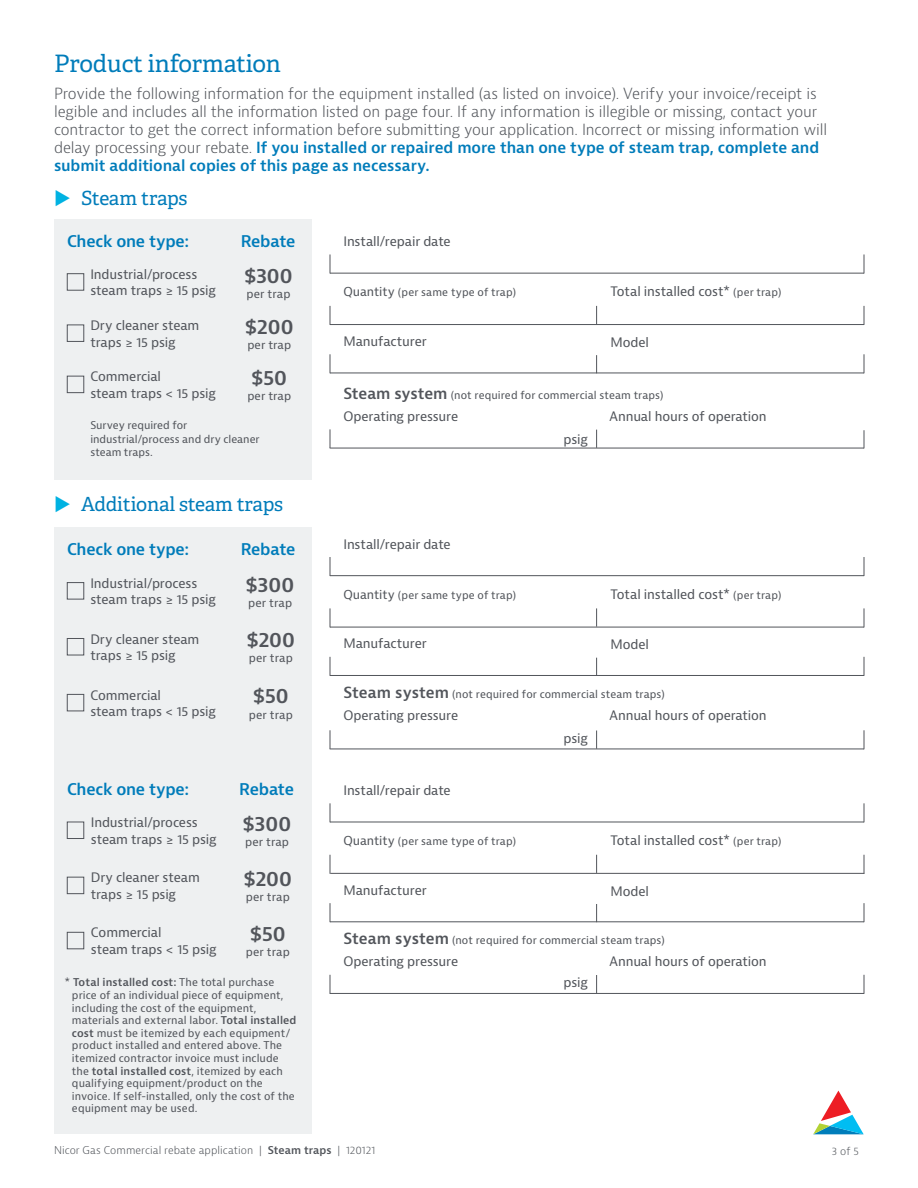
<style>
.page{position:relative;width:918px;height:1188px;background:#fff}
.page>*{position:absolute;margin:0;border:0;box-sizing:border-box;transform-origin:0 0}
.t1{font:24px "Adelle";letter-spacing:-.01em;color:#007cba}
.t2{font:600 20.25px "Bernina Sans";letter-spacing:-.025em;color:#52555b}
.t3{font:19.5px "Adelle";letter-spacing:-.01em;color:#007cba}
.t4{font:600 15.75px "Bernina Sans";letter-spacing:-.015em;color:#007cba}
.t5{font:300 15px/18px "Bernina Sans";letter-spacing:-.01em;color:#52555b}
.t6{font:12.75px/16.5px "Bernina Sans";letter-spacing:-.01em;color:#52555b}
.t7{font:11.25px "Bernina Sans";letter-spacing:.005em;color:#52555b}
.t8{font:10.5px/12.6px "Bernina Sans";letter-spacing:.005em;color:#52555b}
.t9{font:300 10.5px "Bernina Sans";letter-spacing:.005em;color:#52555b}
.s1{font-weight:600;color:#007cba}
.s2{font-size:12px}
.s3{font-size:10.5px}
.s4{font-weight:600;font-size:15px}
.s5{font-weight:600}
</style>
<div class="page">
<svg style="left:813px;top:1091px;width:51px;height:43px"></svg>
<div style="left:54px;top:527px;width:258px;height:607px;background:#eef0f1"></div>
<div style="left:54px;top:220px;width:258px;height:260px;background:#eef0f1"></div>
<div style="left:67px;top:273px;width:17px;height:18px;border:1px solid #52555b"></div>
<div style="left:67px;top:325px;width:17px;height:17px;border:1px solid #52555b"></div>
<div style="left:67px;top:376px;width:17px;height:17px;border:1px solid #52555b"></div>
<hr style="left:330px;top:448px;width:534px;height:1px;background:#52555b">
<svg style="left:330px;top:429px;width:1px;height:19px"></svg>
<svg style="left:596px;top:430px;width:1px;height:18px"></svg>
<hr style="left:330px;top:273px;width:534px;height:1px;background:#52555b">
<svg style="left:330px;top:254px;width:1px;height:20px"></svg>
<svg style="left:864px;top:254px;width:1px;height:20px"></svg>
<svg style="left:596px;top:355px;width:1px;height:18px"></svg>
<hr style="left:330px;top:324px;width:534px;height:1px;background:#52555b">
<svg style="left:330px;top:306px;width:1px;height:18px"></svg>
<svg style="left:864px;top:306px;width:1px;height:19px"></svg>
<svg style="left:596px;top:306px;width:1px;height:18px"></svg>
<hr style="left:330px;top:373px;width:534px;height:1px;background:#52555b">
<svg style="left:330px;top:354px;width:1px;height:19px"></svg>
<svg style="left:864px;top:354px;width:1px;height:19px"></svg>
<hr style="left:330px;top:575px;width:534px;height:1px;background:#52555b">
<svg style="left:330px;top:557px;width:1px;height:19px"></svg>
<svg style="left:864px;top:557px;width:1px;height:19px"></svg>
<svg style="left:596px;top:658px;width:1px;height:17px"></svg>
<hr style="left:330px;top:627px;width:534px;height:1px;background:#52555b">
<svg style="left:330px;top:608px;width:1px;height:19px"></svg>
<svg style="left:864px;top:608px;width:1px;height:19px"></svg>
<svg style="left:596px;top:608px;width:1px;height:19px"></svg>
<hr style="left:330px;top:675px;width:534px;height:1px;background:#52555b">
<svg style="left:330px;top:657px;width:1px;height:18px"></svg>
<svg style="left:864px;top:657px;width:1px;height:19px"></svg>
<hr style="left:330px;top:822px;width:534px;height:1px;background:#52555b">
<svg style="left:330px;top:803px;width:1px;height:19px"></svg>
<svg style="left:864px;top:803px;width:1px;height:19px"></svg>
<svg style="left:596px;top:904px;width:1px;height:17px"></svg>
<svg style="left:330px;top:855px;width:1px;height:18px"></svg>
<svg style="left:864px;top:855px;width:1px;height:19px"></svg>
<svg style="left:596px;top:855px;width:1px;height:18px"></svg>
<hr style="left:330px;top:921px;width:534px;height:1px;background:#52555b">
<svg style="left:330px;top:903px;width:1px;height:19px"></svg>
<svg style="left:864px;top:903px;width:1px;height:19px"></svg>
<hr style="left:330px;top:749px;width:534px;height:1px;background:#52555b">
<svg style="left:330px;top:730px;width:1px;height:19px"></svg>
<svg style="left:864px;top:730px;width:1px;height:19px"></svg>
<svg style="left:596px;top:731px;width:1px;height:18px"></svg>
<div style="left:67px;top:582px;width:17px;height:17px;border:1px solid #52555b"></div>
<div style="left:67px;top:822px;width:17px;height:17px;border:1px solid #52555b"></div>
<div style="left:67px;top:638px;width:17px;height:17px;border:1px solid #52555b"></div>
<div style="left:67px;top:694px;width:17px;height:17px;border:1px solid #52555b"></div>
<div style="left:67px;top:932px;width:17px;height:17px;border:1px solid #52555b"></div>
<div style="left:67px;top:877px;width:17px;height:17px;border:1px solid #52555b"></div>
<hr style="left:330px;top:993px;width:534px;height:1px;background:#52555b">
<svg style="left:330px;top:975px;width:1px;height:18px"></svg>
<svg style="left:864px;top:975px;width:1px;height:19px"></svg>
<svg style="left:596px;top:975px;width:1px;height:18px"></svg>
<svg style="left:864px;top:430px;width:1px;height:18px"></svg>
<hr style="left:330px;top:873px;width:534px;height:1px;background:#52555b">
<h1 class="t1" style="left:54px;top:49px;width:228px">Product information</h1>
<p class="t5" style="left:54px;top:85px;width:775px">Provide the following information for the equipment installed (as listed on invoice). Verify your invoice/receipt is legible and includes all the information listed on page four. If any information is illegible or missing, contact your contractor to get the correct information before submitting your application. Incorrect or missing information will delay processing your rebate. <span class="s1">If you installed or repaired more than one type of steam trap, complete and submit additional copies of this page as necessary.</span></p>
<h3 class="t3" style="left:81px;top:187px;width:108px">Steam traps</h3>
<h3 class="t4" style="left:67px;top:231px;width:124px">Check one type:</h3>
<h3 class="t4" style="left:241px;top:231px;width:56px">Rebate</h3>
<h2 class="t2" style="left:244px;top:262px;width:51px">$300</h2>
<p class="t7" style="left:247px;top:286px;width:45px">per trap</p>
<p class="t6" style="left:90px;top:266px;width:127px">Industrial/process steam traps ≥ 15 psig</p>
<p class="t6" style="left:90px;top:317px;width:111px">Dry cleaner steam traps ≥ 15 psig</p>
<h2 class="t2" style="left:245px;top:313px;width:51px">$200</h2>
<p class="t7" style="left:247px;top:337px;width:45px">per trap</p>
<p class="t6" style="left:344px;top:233px;width:109px">Install/repair date</p>
<p class="t8" style="left:344px;top:286px;width:174px"><span class="s2">Quantity</span> (per same type of trap)</p>
<p class="t6" style="left:610px;top:283px;width:172px">Total installed cost* <span class="s3">(per trap)</span></p>
<p class="t6" style="left:344px;top:333px;width:85px">Manufacturer</p>
<p class="t6" style="left:610px;top:334px;width:40px">Model</p>
<p class="t6" style="left:90px;top:369px;width:127px">Commercial<br>steam traps &lt; 15 psig</p>
<h2 class="t2" style="left:251px;top:365px;width:38px">$50</h2>
<p class="t7" style="left:247px;top:389px;width:45px">per trap</p>
<p class="t8" style="left:344px;top:389px;width:321px"><span class="s4">Steam system</span> (not required for commercial steam traps)</p>
<p class="t6" style="left:564px;top:431px;width:26px">psig</p>
<p class="t6" style="left:343px;top:408px;width:116px">Operating pressure</p>
<p class="t6" style="left:610px;top:408px;width:159px">Annual hours of operation</p>
<p class="t8" style="left:90px;top:419px;width:171px;line-height:13.5px">Survey required for industrial/process and dry cleaner steam traps.</p>
<h3 class="t3" style="left:81px;top:492px;width:204px">Additional steam traps</h3>
<h3 class="t4" style="left:67px;top:539px;width:124px">Check one type:</h3>
<h3 class="t4" style="left:241px;top:539px;width:56px">Rebate</h3>
<p class="t6" style="left:90px;top:575px;width:127px">Industrial/process steam traps ≥ 15 psig</p>
<h2 class="t2" style="left:246px;top:571px;width:51px">$300</h2>
<p class="t7" style="left:248px;top:595px;width:45px">per trap</p>
<p class="t6" style="left:90px;top:631px;width:111px">Dry cleaner steam traps ≥ 15 psig</p>
<h2 class="t2" style="left:246px;top:627px;width:51px">$200</h2>
<p class="t7" style="left:249px;top:651px;width:45px">per trap</p>
<p class="t6" style="left:90px;top:687px;width:127px">Commercial<br>steam traps &lt; 15 psig</p>
<h2 class="t2" style="left:253px;top:682px;width:38px">$50</h2>
<p class="t7" style="left:249px;top:707px;width:45px">per trap</p>
<h3 class="t4" style="left:67px;top:779px;width:124px">Check one type:</h3>
<h3 class="t4" style="left:239px;top:779px;width:56px">Rebate</h3>
<p class="t6" style="left:91px;top:815px;width:127px">Industrial/process steam traps ≥ 15 psig</p>
<h2 class="t2" style="left:243px;top:810px;width:51px">$300</h2>
<p class="t7" style="left:245px;top:834px;width:45px">per trap</p>
<p class="t6" style="left:91px;top:870px;width:111px">Dry cleaner steam traps ≥ 15 psig</p>
<h2 class="t2" style="left:243px;top:866px;width:51px">$200</h2>
<p class="t7" style="left:246px;top:890px;width:45px">per trap</p>
<p class="t6" style="left:91px;top:925px;width:127px">Commercial<br>steam traps &lt; 15 psig</p>
<h2 class="t2" style="left:250px;top:921px;width:38px">$50</h2>
<p class="t7" style="left:246px;top:945px;width:45px">per trap</p>
<p class="t8" style="left:72px;top:976px;width:226px;text-indent:-7px">* <span class="s5">Total installed cost:</span> The total purchase price of an individual piece of equipment, including the cost of the equipment, materials and external labor. <span class="s5">Total installed cost</span> must be itemized by each equipment/ product installed and entered above. The itemized contractor invoice must include the <span class="s5">total installed cost</span>, itemized by each qualifying equipment/product on the invoice. If self-installed, only the cost of the equipment may be used.</p>
<p class="t6" style="left:344px;top:536px;width:109px">Install/repair date</p>
<p class="t8" style="left:344px;top:589px;width:174px"><span class="s2">Quantity</span> (per same type of trap)</p>
<p class="t6" style="left:610px;top:586px;width:172px">Total installed cost* <span class="s3">(per trap)</span></p>
<p class="t6" style="left:344px;top:636px;width:85px">Manufacturer</p>
<p class="t6" style="left:610px;top:637px;width:40px">Model</p>
<p class="t8" style="left:344px;top:688px;width:323px"><span class="s4">Steam system</span> (not required for commercial steam traps)</p>
<p class="t6" style="left:344px;top:708px;width:116px">Operating pressure</p>
<p class="t6" style="left:610px;top:708px;width:159px">Annual hours of operation</p>
<p class="t6" style="left:564px;top:730px;width:26px">psig</p>
<p class="t6" style="left:344px;top:782px;width:109px">Install/repair date</p>
<p class="t8" style="left:344px;top:835px;width:174px"><span class="s2">Quantity</span> (per same type of trap)</p>
<p class="t6" style="left:610px;top:832px;width:172px">Total installed cost* <span class="s3">(per trap)</span></p>
<p class="t6" style="left:344px;top:882px;width:85px">Manufacturer</p>
<p class="t6" style="left:610px;top:883px;width:40px">Model</p>
<p class="t8" style="left:344px;top:934px;width:323px"><span class="s4">Steam system</span> (not required for commercial steam traps)</p>
<p class="t6" style="left:344px;top:954px;width:116px">Operating pressure</p>
<p class="t6" style="left:610px;top:954px;width:159px">Annual hours of operation</p>
<p class="t6" style="left:564px;top:975px;width:26px">psig</p>
<p class="t9" style="left:54px;top:1143px;width:323px">Nicor Gas Commercial rebate application | <span class="s5">Steam traps</span> | 120121</p>
<p class="t9" style="left:832px;top:1145px;width:28px">3 of 5</p>
</div>
